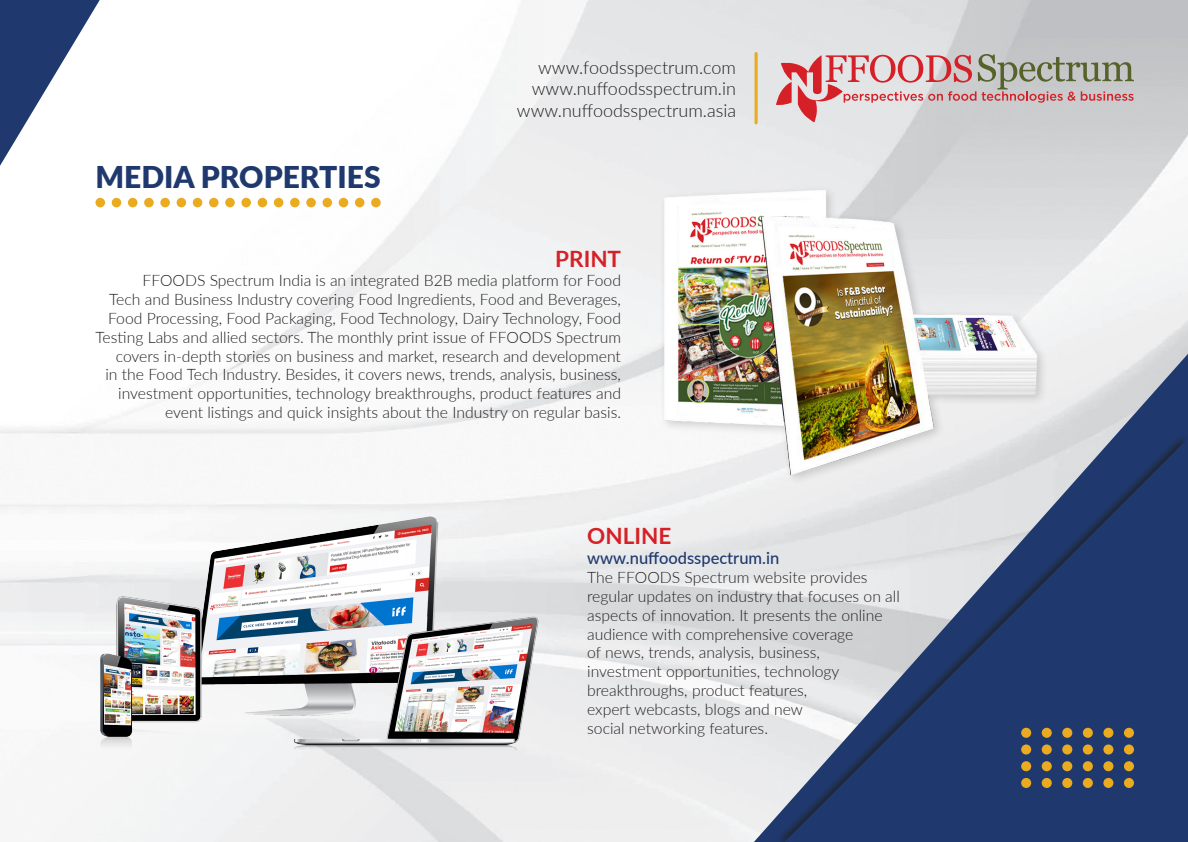
<style>
.page{position:relative;width:1188px;height:842px;background:#fff}
.page>*{position:absolute;margin:0;border:0;box-sizing:border-box;transform-origin:0 0}
.Body_text-old{font:900 30px "Lato";color:#1f396e}
.Body_text-old-2{font:700 22.5px "Lato";color:#d62027}
.t1{font:300 18px/21.6px "Lato";color:#231f20;text-align:right}
.Body_text-old-3{font:500 16.5px "Lato";color:#1f396e}
.Body_text-old-4{font:300 15.75px/18.9px "Lato";color:#231f20;text-align:right}
</style>
<div class="page">
<img style="left:0;top:0;width:1188px;height:842px">
<svg style="left:0;top:0;width:100px;height:166px"></svg>
<svg style="left:754px;top:354px;width:434px;height:488px;background:#c2c7d1"></svg>
<svg style="left:773px;top:432px;width:415px;height:410px;background:#c5cad3"></svg>
<svg style="left:784px;top:438px;width:404px;height:404px;background:#5f7093"></svg>
<div style="left:1021px;top:728px;width:10px;height:10px;background:#eaab21;border-radius:50%"></div>
<div style="left:1042px;top:728px;width:10px;height:10px;background:#eaab21;border-radius:50%"></div>
<div style="left:1062px;top:728px;width:10px;height:10px;background:#eaab21;border-radius:50%"></div>
<div style="left:1103px;top:728px;width:10px;height:10px;background:#eaab21;border-radius:50%"></div>
<div style="left:1083px;top:728px;width:10px;height:10px;background:#eaab21;border-radius:50%"></div>
<div style="left:1124px;top:728px;width:10px;height:10px;background:#eaab21;border-radius:50%"></div>
<div style="left:1021px;top:778px;width:10px;height:10px;background:#eaab21;border-radius:50%"></div>
<div style="left:1042px;top:778px;width:10px;height:10px;background:#eaab21;border-radius:50%"></div>
<div style="left:1062px;top:778px;width:10px;height:10px;background:#eaab21;border-radius:50%"></div>
<div style="left:1103px;top:778px;width:10px;height:10px;background:#eaab21;border-radius:50%"></div>
<div style="left:1083px;top:778px;width:10px;height:10px;background:#eaab21;border-radius:50%"></div>
<div style="left:1124px;top:778px;width:10px;height:10px;background:#eaab21;border-radius:50%"></div>
<div style="left:1021px;top:761px;width:10px;height:10px;background:#eaab21;border-radius:50%"></div>
<div style="left:1042px;top:761px;width:10px;height:10px;background:#eaab21;border-radius:50%"></div>
<div style="left:1062px;top:761px;width:10px;height:10px;background:#eaab21;border-radius:50%"></div>
<div style="left:1103px;top:761px;width:10px;height:10px;background:#eaab21;border-radius:50%"></div>
<div style="left:1083px;top:761px;width:10px;height:10px;background:#eaab21;border-radius:50%"></div>
<div style="left:1124px;top:761px;width:10px;height:10px;background:#eaab21;border-radius:50%"></div>
<div style="left:1021px;top:744px;width:10px;height:10px;background:#eaab21;border-radius:50%"></div>
<div style="left:1042px;top:744px;width:10px;height:10px;background:#eaab21;border-radius:50%"></div>
<div style="left:1062px;top:744px;width:10px;height:10px;background:#eaab21;border-radius:50%"></div>
<div style="left:1103px;top:744px;width:10px;height:10px;background:#eaab21;border-radius:50%"></div>
<div style="left:1083px;top:744px;width:10px;height:10px;background:#eaab21;border-radius:50%"></div>
<div style="left:1124px;top:744px;width:10px;height:10px;background:#eaab21;border-radius:50%"></div>
<svg style="left:776px;top:54px;width:358px;height:68px;background:#cdb3b3"></svg>
<hr style="left:755px;top:52px;width:3px;height:72px;background:#eaab21;border-radius:2px">
<div style="left:96px;top:198px;width:9px;height:9px;background:#eaab21;border-radius:50%"></div>
<div style="left:112px;top:198px;width:9px;height:9px;background:#eaab21;border-radius:50%"></div>
<div style="left:128px;top:198px;width:9px;height:9px;background:#eaab21;border-radius:50%"></div>
<div style="left:160px;top:198px;width:10px;height:9px;background:#eaab21;border-radius:50%"></div>
<div style="left:144px;top:198px;width:10px;height:9px;background:#eaab21;border-radius:50%"></div>
<div style="left:177px;top:198px;width:9px;height:9px;background:#eaab21;border-radius:50%"></div>
<div style="left:193px;top:198px;width:9px;height:9px;background:#eaab21;border-radius:50%"></div>
<div style="left:209px;top:198px;width:10px;height:9px;background:#eaab21;border-radius:50%"></div>
<div style="left:225px;top:198px;width:10px;height:9px;background:#eaab21;border-radius:50%"></div>
<div style="left:258px;top:198px;width:9px;height:9px;background:#eaab21;border-radius:50%"></div>
<div style="left:241px;top:198px;width:10px;height:9px;background:#eaab21;border-radius:50%"></div>
<div style="left:274px;top:198px;width:9px;height:9px;background:#eaab21;border-radius:50%"></div>
<div style="left:323px;top:198px;width:9px;height:9px;background:#eaab21;border-radius:50%"></div>
<div style="left:290px;top:198px;width:10px;height:9px;background:#eaab21;border-radius:50%"></div>
<div style="left:339px;top:198px;width:9px;height:9px;background:#eaab21;border-radius:50%"></div>
<div style="left:306px;top:198px;width:10px;height:9px;background:#eaab21;border-radius:50%"></div>
<div style="left:355px;top:198px;width:9px;height:9px;background:#eaab21;border-radius:50%"></div>
<div style="left:371px;top:198px;width:10px;height:9px;background:#eaab21;border-radius:50%"></div>
<img style="left:655px;top:179px;width:392px;height:302px">
<img style="left:95px;top:511px;width:449px;height:238px">
<p class="Body_text-old" style="left:95px;top:154px;width:287px">MEDIA PROPERTIES</p>
<p class="t1" style="left:517px;top:56px;width:221px">www.foodsspectrum.com www.nuffoodsspectrum.in www.nuffoodsspectrum.asia</p>
<p class="Body_text-old-2" style="left:555px;top:242px;width:67px">PRINT</p>
<p class="Body_text-old-4" style="left:96px;top:270px;width:527px">FFOODS Spectrum India is an integrated B2B media platform for Food<br>Tech and Business Industry covering Food Ingredients, Food and Beverages, Food Processing, Food Packaging, Food Technology, Dairy Technology, Food Testing Labs and allied sectors. The monthly print issue of FFOODS Spectrum covers in-depth stories on business and market, research and development<br>in the Food Tech Industry. Besides, it covers news, trends, analysis, business, investment opportunities, technology breakthroughs, product features and event listings and quick insights about the Industry on regular basis.</p>
<p class="Body_text-old-2" style="left:587px;top:519px;width:86px">ONLINE</p>
<p class="Body_text-old-3" style="left:587px;top:546px;width:194px">www.nuffoodsspectrum.in</p>
<p class="Body_text-old-4" style="left:587px;top:567px;width:314px;text-align:left">The FFOODS Spectrum website provides regular updates on industry that focuses on all aspects of innovation. It presents the online audience with comprehensive coverage<br>of news, trends, analysis, business,<br>investment opportunities, technology breakthroughs, product features,<br>expert webcasts, blogs and new<br>social networking features.</p>
</div>
